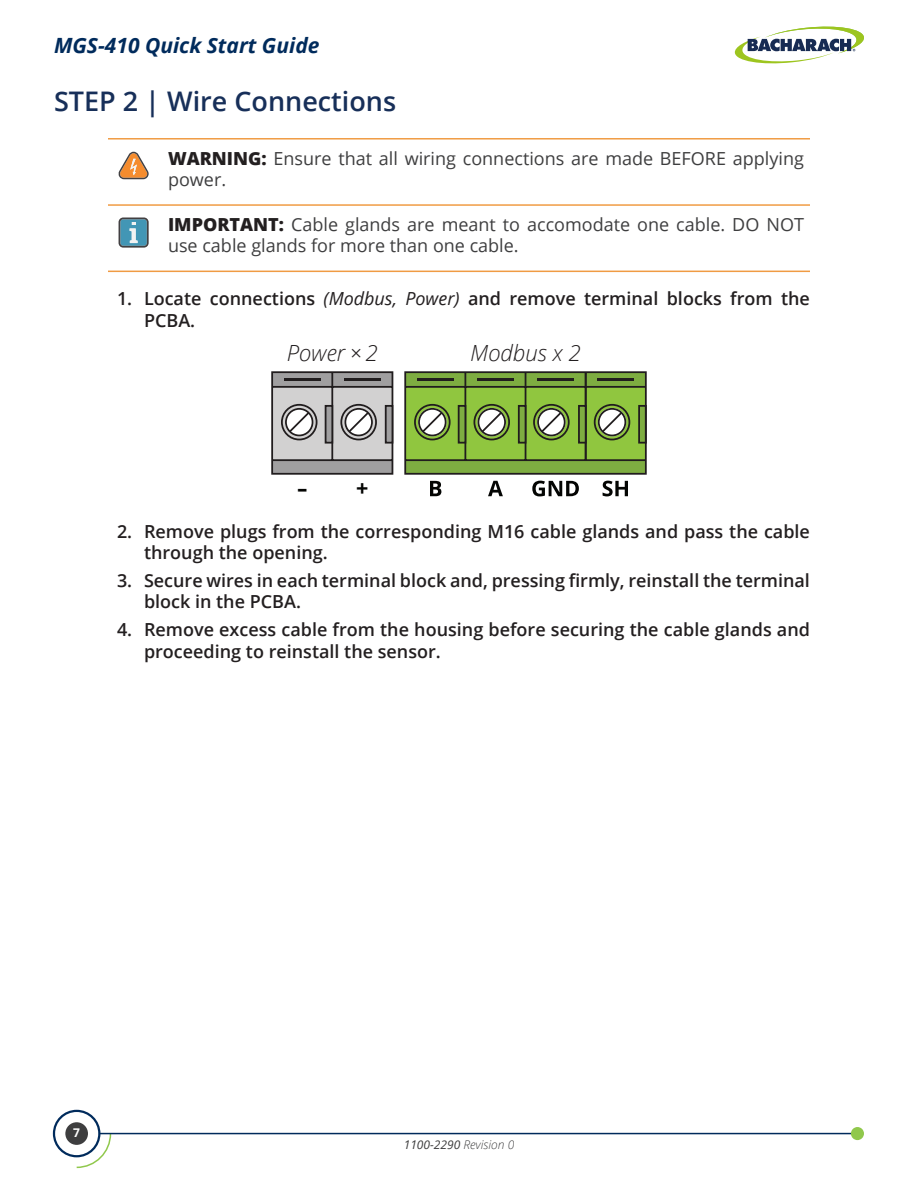
<style>
.page{position:relative;width:918px;height:1188px;background:#fff}
.page>*{position:absolute;margin:0;border:0;box-sizing:border-box;transform-origin:0 0}
.H3_Heading{font:600 27px "Open Sans";color:#172f59}
.Normal_Copy{font:italic 300 22.35px "Open Sans";color:#231f20}
.t1{font:700 21.6px "Open Sans";color:#040503;scale:1.5 1}
.t2{font:italic 700 21px "Open Sans";color:#002b5c}
.Normal_Copy-2{font:600 18px/21.6px "Open Sans";color:#231f20}
.Caution_Text{font:18px/21.6px "Open Sans";color:#3e3e3f}
.t3{font:italic 12px "Open Sans";color:#3e3e3f}
.t4{font:700 12px "Open Sans";color:#fff}
.s1{font-weight:800;color:#231f20}
.s2{font-weight:400;font-style:italic}
.s3{font-weight:300}
</style>
<div class="page">
<svg style="left:75px;top:1132px;width:37px;height:37px"></svg>
<hr style="left:99px;top:1133px;width:758px;height:1px;background:#002b5c">
<div style="left:851px;top:1127px;width:13px;height:13px;background:#90c84c;border-radius:50%"></div>
<div style="left:53px;top:1110px;width:47px;height:47px;border:2px solid #002b5c;border-radius:50%"></div>
<div style="left:65px;top:1122px;width:23px;height:23px;background:#3e3e3f;border-radius:50%"></div>
<svg style="left:734px;top:26px;width:130px;height:38px"></svg>
<hr style="left:108px;top:138px;width:702px;height:2px;background:#f09b43">
<hr style="left:108px;top:204px;width:702px;height:2px;background:#f09b43">
<hr style="left:108px;top:271px;width:702px;height:1px;background:#f09b43">
<svg style="left:119px;top:218px;width:30px;height:30px"></svg>
<svg style="left:118px;top:152px;width:31px;height:27px"></svg>
<svg style="left:404px;top:371px;width:243px;height:125px"></svg>
<svg style="left:271px;top:371px;width:122px;height:104px;background:#a6a4a5"></svg>
<p class="t2" style="left:54px;top:31px;width:267px">MGS-410 Quick Start Guide</p>
<p class="H3_Heading" style="left:54px;top:82px;width:344px">STEP 2 | Wire Connections</p>
<p class="Caution_Text" style="left:168px;top:147px;width:638px"><span class="s1">WARNING:</span> Ensure that all wiring connections are made BEFORE applying power.</p>
<p class="Caution_Text" style="left:168px;top:213px;width:638px"><span class="s1">IMPORTANT:</span> Cable glands are meant to accomodate one cable. DO NOT use cable glands for more than one cable.</p>
<p class="Normal_Copy-2" style="left:144px;top:288px;width:668px;text-indent:-27px">1. Locate connections <span class="s2">(Modbus, Power)</span> and remove terminal blocks from the<br>PCBA.</p>
<p class="Normal_Copy" style="left:287px;top:337px;width:92px">Power × 2</p>
<p class="Normal_Copy" style="left:470px;top:337px;width:112px">Modbus x 2</p>
<p class="t1" style="left:297px;top:473px;width:49px">- +</p>
<p class="Normal_Copy-2" style="left:144px;top:520px;width:668px;text-indent:-27px">2. Remove plugs from the corresponding M16 cable glands and pass the cable through the opening.</p>
<p class="Normal_Copy-2" style="left:144px;top:569px;width:668px;text-indent:-27px">3. Secure wires in each terminal block and, pressing firmly, reinstall the terminal block in the PCBA.</p>
<p class="Normal_Copy-2" style="left:144px;top:618px;width:668px;text-indent:-27px">4. Remove excess cable from the housing before securing the cable glands and proceeding to reinstall the sensor.</p>
<p class="t4" style="left:73px;top:1125px;width:8px">7</p>
<p class="t3" style="left:404px;top:1136px;width:112px">1100-2290 <span class="s3">Revision 0</span></p>
</div>
